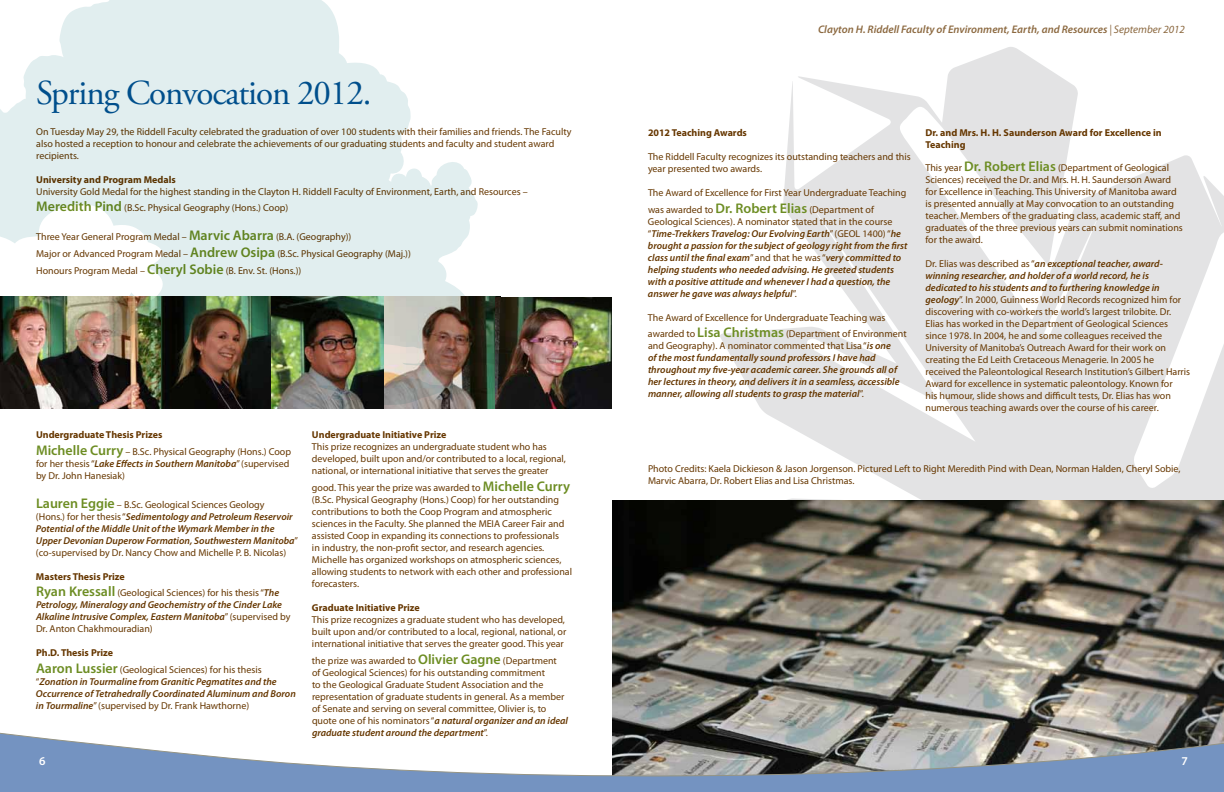
<style>
.page{position:relative;width:1224px;height:792px;background:#fff}
.page>*{position:absolute;margin:0;border:0;box-sizing:border-box;transform-origin:0 0}
.t1{font:35px "Adobe Garamond Pro";letter-spacing:-.03em;color:#005596}
.t2{font:600 12px "Myriad Pro";color:#fff}
.t3{font:italic 600 11px "Myriad Pro";color:#8c6940}
.t4{font:10px/12px "Myriad Pro";color:#663700}
.t5{font:italic 600 10px/12px "Myriad Pro";color:#663700}
.t6{font:700 10px/12px "Myriad Pro";color:#663700}
.s1{font-weight:600;font-size:14px;color:#6d8d23}
.s2{font-weight:700}
.s3{font-weight:600;font-style:italic}
.s4{font-style:normal;font-size:14px;color:#6d8d23}
.s5{font-weight:400;font-style:normal}
.s6{font-weight:400}
</style>
<div class="page">
<svg style="left:720px;top:47px;width:504px;height:453px;fill:#e3e3e4"></svg>
<img style="left:496px;top:297px;width:116px;height:112px">
<img style="left:612px;top:500px;width:612px;height:231px">
<img style="left:0;top:0;width:584px;height:406px">
<svg style="left:0;top:731px;width:1224px;height:61px"></svg>
<h1 class="t1" style="left:36px;top:72px;width:337px">Spring Convocation 2012.</h1>
<p class="t4" style="left:36px;top:125px;width:537px">On Tuesday May 29, the Riddell Faculty celebrated the graduation of over 100 students with their families and friends. The Faculty also hosted a reception to honour and celebrate the achievements of our graduating students and faculty and student award recipients.</p>
<p class="t6" style="left:36px;top:173px;width:141px">University and Program Medals</p>
<p class="t4" style="left:36px;top:183px;width:493px;line-height:16.8px">University Gold Medal for the highest standing in the Clayton H. Riddell Faculty of Environment, Earth, and Resources –<br><span class="s1">Meredith Pind</span> (B.Sc. Physical Geography (Hons.) Coop)</p>
<p class="t4" style="left:36px;top:228px;width:376px;line-height:16.8px">Three Year General Program Medal – <span class="s1">Marvic Abarra</span> (B.A. (Geography))<br>Major or Advanced Program Medal – <span class="s1">Andrew Osipa</span> (B.Sc. Physical Geography (Maj.))<br>Honours Program Medal – <span class="s1">Cheryl Sobie</span> (B. Env. St. (Hons.))</p>
<p class="t4" style="left:36px;top:426px;width:257px;line-height:16.8px"><span class="s2">Undergraduate Thesis Prizes<br></span><span class="s1">Michelle Curry</span> – B.Sc. Physical Geography (Hons.) Coop</p>
<p class="t4" style="left:36px;top:457px;width:255px">for her thesis “<span class="s3">Lake Effects in Southern Manitoba</span>” (supervised by Dr. John Hanesiak)</p>
<p class="t5" style="left:36px;top:498px;width:264px"><span class="s4">Lauren Eggie</span> <span class="s5">– B.Sc. Geological Sciences Geology<br>(Hons.) for her thesis “</span>Sedimentology and Petroleum Reservoir Potential of the Middle Unit of the Wymark Member in the Upper Devonian Duperow Formation, Southwestern Manitoba<span class="s5">” (co-supervised by Dr. Nancy Chow and Michelle P. B. Nicolas)</span></p>
<p class="t4" style="left:36px;top:568px;width:245px;line-height:16.8px"><span class="s2">Masters Thesis Prize<br></span><span class="s1">Ryan Kressall</span> (Geological Sciences) for his thesis “<span class="s3">The</span></p>
<p class="t5" style="left:36px;top:599px;width:256px">Petrology, Mineralogy and Geochemistry of the Cinder Lake<br>Alkaline Intrusive Complex, Eastern Manitoba<span class="s5">” (supervised by<br>Dr. Anton Chakhmouradian)</span></p>
<p class="t4" style="left:36px;top:645px;width:227px;line-height:16.8px"><span class="s2">Ph.D. Thesis Prize<br></span><span class="s1">Aaron Lussier</span> (Geological Sciences) for his thesis</p>
<p class="t5" style="left:36px;top:676px;width:261px"><span class="s5">“</span>Zonation in Tourmaline from Granitic Pegmatites and the<br>Occurrence of Tetrahedrally Coordinated Aluminum and Boron in Tourmaline<span class="s5">” (supervised by Dr. Frank Hawthorne)</span></p>
<p class="t6" style="left:312px;top:428px;width:136px">Undergraduate Initiative Prize</p>
<p class="t4" style="left:312px;top:441px;width:255px">This prize recognizes an undergraduate student who has developed, built upon and/or contributed to a local, regional, national, or international initiative that serves the greater</p>
<p class="t4" style="left:312px;top:481px;width:262px">good. This year the prize was awarded to <span class="s1">Michelle Curry </span>(B.Sc. Physical Geography (Hons.) Coop) for her outstanding contributions to both the Coop Program and atmospheric sciences in the Faculty. She planned the MEIA Career Fair and assisted Coop in expanding its connections to professionals<br>in industry, the non-profit sector, and research agencies.<br>Michelle has organized workshops on atmospheric sciences, allowing students to network with each other and professional forecasters.</p>
<p class="t6" style="left:312px;top:601px;width:109px">Graduate Initiative Prize</p>
<p class="t4" style="left:312px;top:613px;width:256px">This prize recognizes a graduate student who has developed, built upon and/or contributed to a local, regional, national, or international initiative that serves the greater good. This year</p>
<p class="t4" style="left:312px;top:654px;width:258px">the prize was awarded to <span class="s1">Olivier Gagne</span> (Department<br>of Geological Sciences) for his outstanding commitment<br>to the Geological Graduate Student Association and the representation of graduate students in general. As a member of Senate and serving on several committee, Olivier is, to quote one of his nominators “<span class="s3">a natural organizer and an ideal graduate student around the department</span>”.</p>
<p class="t3" style="left:818px;top:23px;width:368px">Clayton H. Riddell Faculty of Environment, Earth, and Resources <span class="s6">| September 2012</span></p>
<p class="t6" style="left:648px;top:126px;width:100px">2012 Teaching Awards</p>
<p class="t4" style="left:648px;top:150px;width:264px">The Riddell Faculty recognizes its outstanding teachers and this year presented two awards.</p>
<p class="t4" style="left:648px;top:184px;width:260px;line-height:16.8px">The Award of Excellence for First Year Undergraduate Teaching was awarded to <span class="s1">Dr. Robert Elias</span> (Department of</p>
<p class="t5" style="left:648px;top:215px;width:261px"><span class="s5">Geological Sciences). A nominator stated that in the course “</span>Time-Trekkers Travelog: Our Evolving Earth<span class="s5">” (GEOL 1400) “</span>he brought a passion for the subject of geology right from the first class until the final exam<span class="s5">” and that he was “</span>very committed to helping students who needed advising. He greeted students with a positive attitude and whenever I had a question, the answer he gave was always helpful<span class="s5">”.</span></p>
<p class="t4" style="left:648px;top:309px;width:260px;line-height:16.8px">The Award of Excellence for Undergraduate Teaching was awarded to <span class="s1">Lisa Christmas</span> (Department of Environment</p>
<p class="t5" style="left:648px;top:340px;width:253px"><span class="s5">and Geography). A nominator commented that Lisa “</span>is one of the most fundamentally sound professors I have had throughout my five-year academic career. She grounds all of her lectures in theory, and delivers it in a seamless, accessible manner, allowing all students to grasp the material<span class="s5">”.</span></p>
<p class="t6" style="left:926px;top:126px;width:238px">Dr. and Mrs. H. H. Saunderson Award for Excellence in<br>Teaching</p>
<p class="t4" style="left:925px;top:161px;width:259px">This year <span class="s1">Dr. Robert Elias</span> (Department of Geological Sciences) received the Dr. and Mrs. H. H. Saunderson Award for Excellence in Teaching. This University of Manitoba award is presented annually at May convocation to an outstanding teacher. Members of the graduating class, academic staff, and graduates of the three previous years can submit nominations for the award.</p>
<p class="t4" style="left:925px;top:257px;width:266px">Dr. Elias was described as “<span class="s3">an exceptional teacher, award&shy;winning researcher, and holder of a world record, he is dedicated to his students and to furthering knowledge in geology</span>”. In 2000, Guinness World Records recognized him for discovering with co-workers the world’s largest trilobite. Dr.<br>Elias has worked in the Department of Geological Sciences since 1978. In 2004, he and some colleagues received the University of Manitoba’s Outreach Award for their work on creating the Ed Leith Cretaceous Menagerie. In 2005 he received the Paleontological Research Institution’s Gilbert Harris Award for excellence in systematic paleontology. Known for<br>his humour, slide shows and difficult tests, Dr. Elias has won numerous teaching awards over the course of his career.</p>
<p class="t4" style="left:648px;top:462px;width:534px">Photo Credits: Kaela Dickieson &amp; Jason Jorgenson. Pictured Left to Right Meredith Pind with Dean, Norman Halden, Cheryl Sobie,<br>Marvic Abarra, Dr. Robert Elias and Lisa Christmas.</p>
<p class="t2" style="left:39px;top:753px;width:8px">6</p>
<p class="t2" style="left:1182px;top:753px;width:8px">7</p>
</div>
